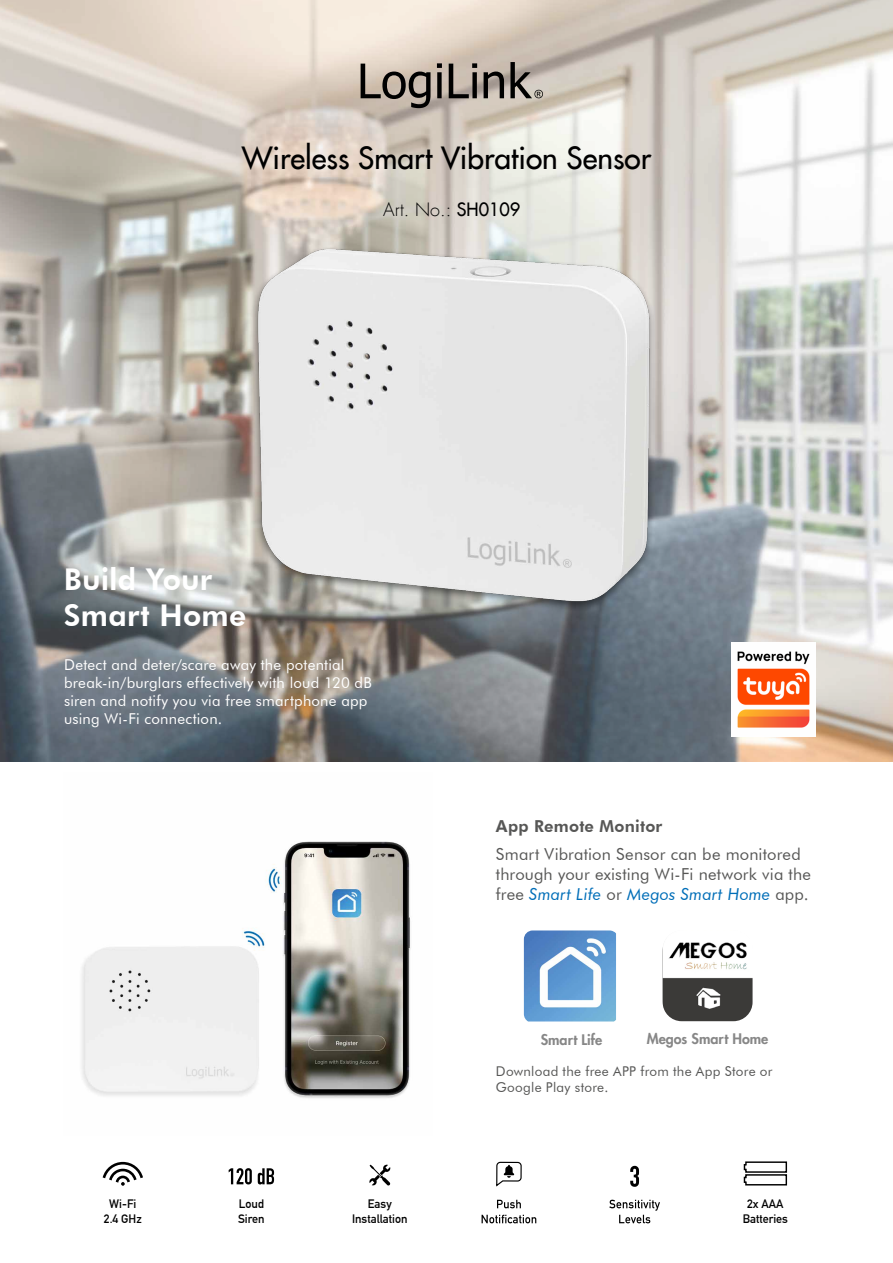
<style>
.page{position:relative;width:893px;height:1263px;background:#fff}
.page>*{position:absolute;margin:0;border:0;box-sizing:border-box;transform-origin:0 0}
.t1{font:30px "Futura LT";color:#000}
.t2{font:800 30px/36px "Futura BT";letter-spacing:.005em;color:#fff}
.t3{font:300 18px "Futura LT";color:#000}
.t4{font:16.5px/19.8px "Futura BT";letter-spacing:.01em;color:#575756}
.t5{font:800 16.5px "Futura BT";letter-spacing:.015em;color:#575756}
.t6{font:15px/18px "Futura BT";letter-spacing:.015em;color:#fff}
.t7{font:800 14.25px "Futura LT";color:#878787}
.t8{font:13.5px/16.2px "Futura BT";letter-spacing:.02em;color:#575756}
.t9{font:700 12px/15px "DIN Alternate";color:#000;text-align:center}
.s1{font-weight:400}
.s2{font-style:italic;color:#006eb8}
</style>
<div class="page">
<img style="left:0;top:0;width:893px;height:761px">
<img style="left:731px;top:643px;width:85px;height:94px">
<svg style="left:361px;top:62px;width:182px;height:46px"></svg>
<img style="left:81px;top:841px;width:330px;height:257px">
<img style="left:524px;top:930px;width:92px;height:91px">
<img style="left:663px;top:942px;width:90px;height:79px">
<svg style="left:102px;top:1162px;width:41px;height:24px"></svg>
<svg style="left:482px;top:1215px;width:54px;height:8px"></svg>
<svg style="left:497px;top:1200px;width:24px;height:8px"></svg>
<img style="left:198px;top:170px;width:504px;height:504px">
<svg style="left:496px;top:1161px;width:26px;height:26px"></svg>
<svg style="left:369px;top:1164px;width:22px;height:21px"></svg>
<svg style="left:229px;top:1168px;width:23px;height:16px"></svg>
<svg style="left:258px;top:1168px;width:16px;height:16px"></svg>
<svg style="left:743px;top:1161px;width:45px;height:25px"></svg>
<svg style="left:609px;top:1165px;width:51px;height:58px"></svg>
<h1 class="t1" style="left:242px;top:139px;width:411px">Wireless Smart Vibration Sensor</h1>
<p class="t3" style="left:383px;top:198px;width:139px">Art. No.: <span class="s1">SH0109</span></p>
<h1 class="t2" style="left:64px;top:561px;width:184px">Build Your<br>Smart Home</h1>
<p class="t6" style="left:64px;top:656px;width:309px">Detect and deter/scare away the potential break-in/burglars effectively with loud 120 dB siren and notify you via free smartphone app using Wi-Fi connection.</p>
<p class="t5" style="left:496px;top:816px;width:168px">App Remote Monitor</p>
<p class="t4" style="left:496px;top:844px;width:317px">Smart Vibration Sensor can be monitored through your existing Wi-Fi network via the free <span class="s2">Smart Life</span> or <span class="s2">Megos Smart Home</span> app.</p>
<p class="t7" style="left:541px;top:1031px;width:63px">Smart Life</p>
<p class="t7" style="left:647px;top:1029px;width:123px">Megos Smart Home</p>
<p class="t8" style="left:496px;top:1062px;width:278px">Download the free APP from the App Store or<br>Google Play store.</p>
<p class="t9" style="left:104px;top:1196px;width:39px">Wi-Fi<br>2.4 GHz</p>
<p class="t9" style="left:238px;top:1196px;width:28px;text-align:left">Loud<br>Siren</p>
<p class="t9" style="left:743px;top:1196px;width:47px">2x AAA<br>Batteries</p>
<p class="t9" style="left:352px;top:1196px;width:57px">Easy<br>Installation</p>
</div>
